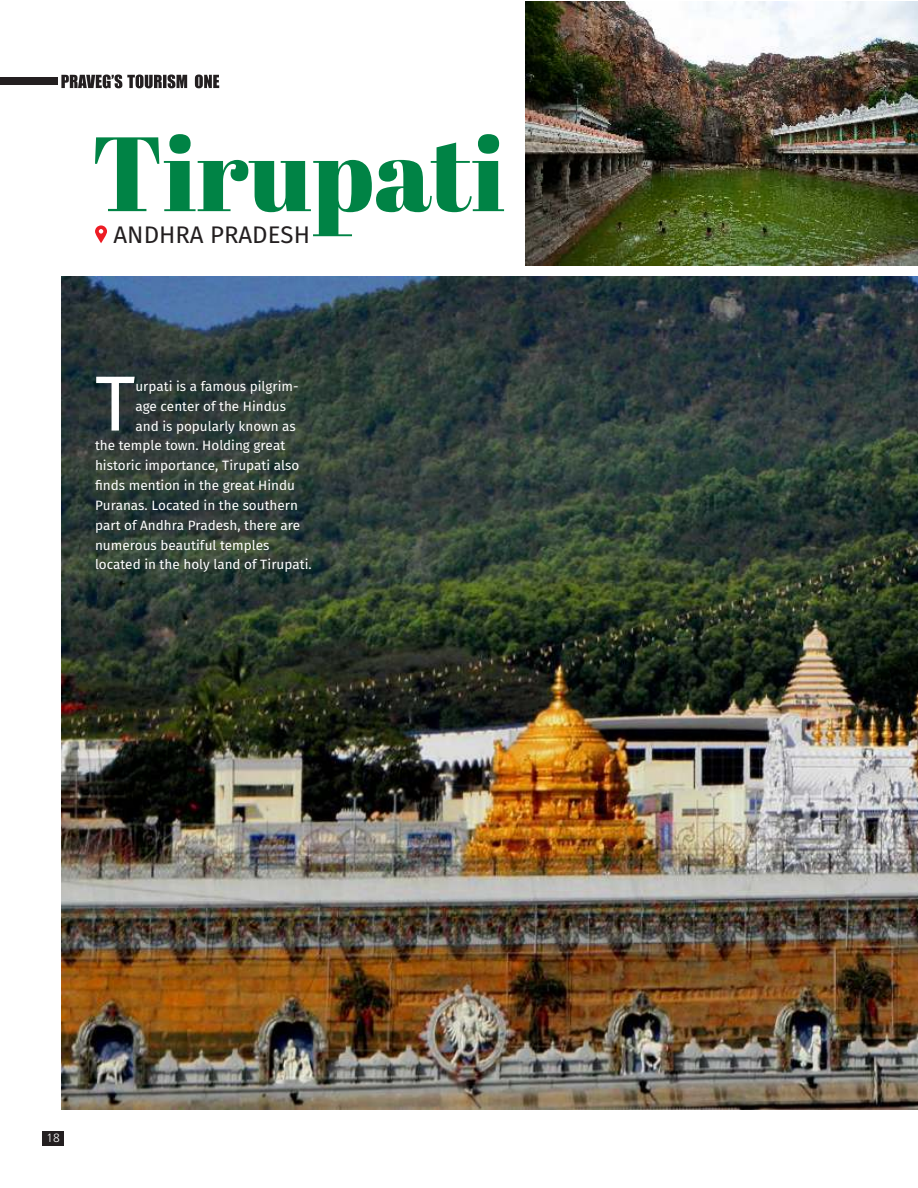
<style>
.page{position:relative;width:918px;height:1188px;background:#fff}
.page>*{position:absolute;margin:0;border:0;box-sizing:border-box;transform-origin:0 0}
.t1{font:105.3px "Abril Fatface";color:#008345}
.t2{font:78.15px "Fira Sans";color:#fff}
.t3{font:24px "Fira Sans";color:#231f20}
.t4{font:13.5px "Fira Sans";color:#fff}
</style>
<div class="page">
<img style="left:61px;top:277px;width:857px;height:832px">
<div style="left:43px;top:1131px;width:21px;height:14px;background:#231f20"></div>
<div style="left:0;top:78px;width:57px;height:7px;background:#231f20"></div>
<svg style="left:61px;top:75px;width:158px;height:13px"></svg>
<svg style="left:95px;top:225px;width:12px;height:18px"></svg>
<img style="left:526px;top:1px;width:392px;height:265px">
<h1 class="t1" style="left:91px;top:100px;width:415px">Tirupati</h1>
<h3 class="t3" style="left:114px;top:224px;width:198px">ANDHRA PRADESH</h3>
<h2 class="t2" style="left:95px;top:369px;width:42px">T</h2>
<p class="t4" style="left:135px;top:380px;width:165px">urpati is a famous pilgrim-</p>
<p class="t4" style="left:135px;top:400px;width:152px">age center of the Hindus</p>
<p class="t4" style="left:135px;top:420px;width:162px">and is popularly known as</p>
<p class="t4" style="left:95px;top:440px;width:192px">the temple town. Holding great</p>
<p class="t4" style="left:95px;top:460px;width:206px">historic importance, Tirupati also</p>
<p class="t4" style="left:95px;top:480px;width:201px">finds mention in the great Hindu</p>
<p class="t4" style="left:95px;top:499px;width:205px">Puranas. Located in the southern</p>
<p class="t4" style="left:95px;top:519px;width:207px">part of Andhra Pradesh, there are</p>
<p class="t4" style="left:95px;top:539px;width:176px">numerous beautiful temples</p>
<p class="t4" style="left:95px;top:559px;width:218px">located in the holy land of Tirupati.</p>
</div>
